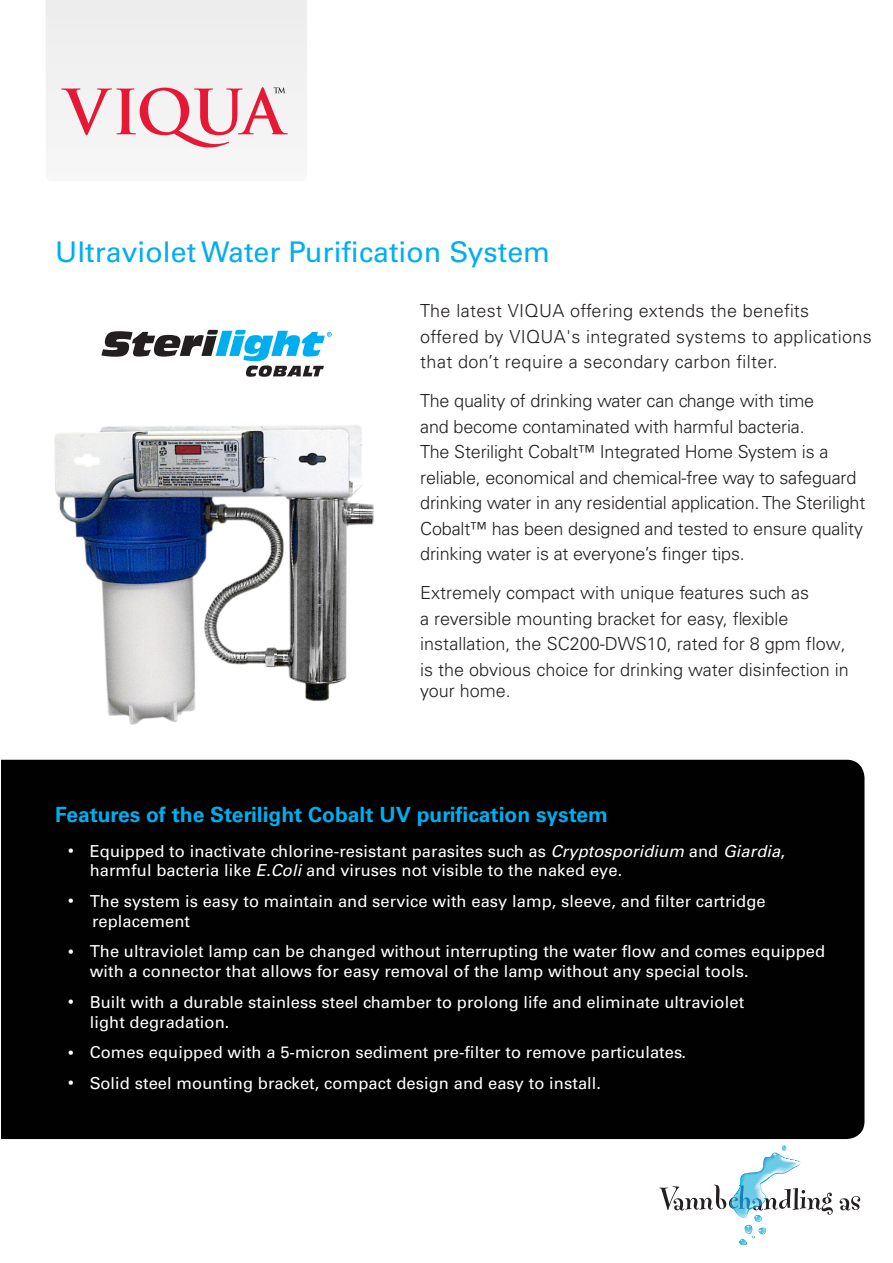
<style>
.page{position:relative;width:893px;height:1263px;background:#fff}
.page>*{position:absolute;margin:0;border:0;box-sizing:border-box;transform-origin:0 0}
.t1{font:28.5px "Univers LT Std";color:#00aeef}
.t2{font:700 21px "Univers LT Std";color:#00aeef}
.t3{font:300 18px/25.5px "Univers LT Std";letter-spacing:-.01em;color:#231f20}
.t4{font:300 18px/25.5px "Univers LT Std";letter-spacing:.02em;color:#231f20}
.t5{font:16.5px/19.8px "Univers LT Std";letter-spacing:.005em;color:#fff}
.s1{font-size:12px}
.s2{font-style:italic}
</style>
<div class="page">
<img style="left:54px;top:425px;width:320px;height:300px">
<div style="left:1px;top:760px;width:863px;height:379px;background:#010101"></div>
<svg style="left:101px;top:330px;width:231px;height:47px"></svg>
<div style="left:46px;top:0;width:261px;height:148px;background:#f0f0f0"></div>
<svg style="left:61px;top:87px;width:227px;height:60px"></svg>
<svg style="left:659px;top:1145px;width:202px;height:101px"></svg>
<p class="t1" style="left:55px;top:235px;width:496px">Ultraviolet Water Purification System</p>
<p class="t4" style="left:420px;top:298px;width:453px">The latest VIQUA offering extends the benefits offered by VIQUA's integrated systems to applications that don’t require a secondary carbon filter.</p>
<p class="t3" style="left:420px;top:388px;width:447px">The quality of drinking water can change with time<br>and become contaminated with harmful bacteria.<br>The Sterilight Cobalt™ Integrated Home System is a reliable, economical and chemical-free way to safeguard drinking water in any residential application. The Sterilight Cobalt™ has been designed and tested to ensure quality drinking water is at everyone’s finger tips.</p>
<p class="t3" style="left:420px;top:580px;width:430px">Extremely compact with unique features such as<br>a reversible mounting bracket for easy, flexible installation, the SC200-DWS10, rated for 8 gpm flow, is the obvious choice for drinking water disinfection in</p>
<p class="t3" style="left:420px;top:678px;width:92px">your home.</p>
<p class="t2" style="left:55px;top:802px;width:554px">Features of the Sterilight Cobalt UV purification system</p>
<p class="t5" style="left:90px;top:841px;width:697px;text-indent:-21px"><span class="s1">•</span> Equipped to inactivate chlorine-resistant parasites such as <span class="s2">Cryptosporidium</span> and <span class="s2">Giardia</span>, harmful bacteria like <span class="s2">E.Coli</span> and viruses not visible to the naked eye.</p>
<p class="t5" style="left:92px;top:891px;width:675px;text-indent:-23px"><span class="s1">•</span> The system is easy to maintain and service with easy lamp, sleeve, and filter cartridge replacement</p>
<p class="t5" style="left:90px;top:942px;width:737px;text-indent:-21px"><span class="s1">•</span> The ultraviolet lamp can be changed without interrupting the water flow and comes equipped with a connector that allows for easy removal of the lamp without any special tools.</p>
<p class="t5" style="left:90px;top:992px;width:656px;text-indent:-21px"><span class="s1">•</span> Built with a durable stainless steel chamber to prolong life and eliminate ultraviolet light degradation.</p>
<p class="t5" style="left:69px;top:1042px;width:619px"><span class="s1">•</span> Comes equipped with a 5-micron sediment pre-filter to remove particulates.</p>
<p class="t5" style="left:69px;top:1073px;width:534px"><span class="s1">•</span> Solid steel mounting bracket, compact design and easy to install.</p>
</div>
